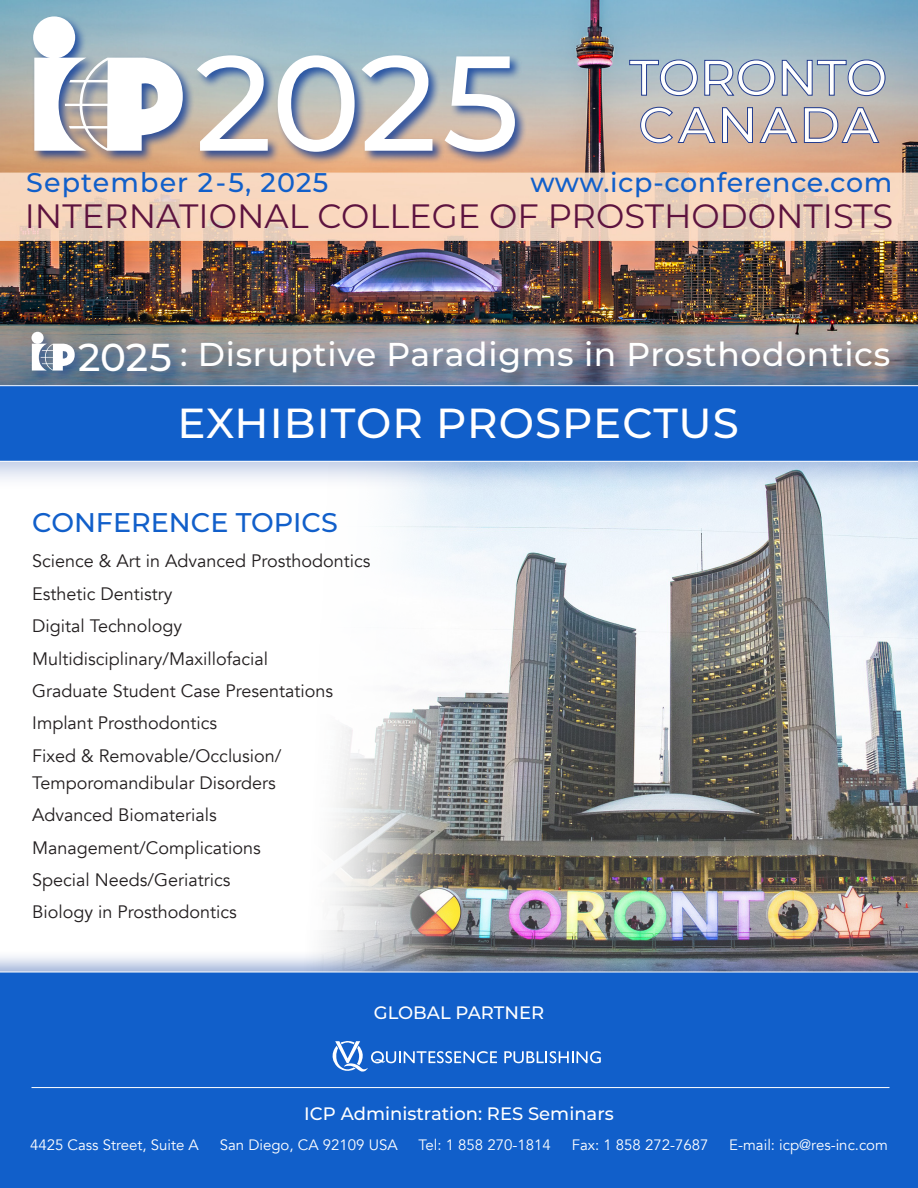
<style>
.page{position:relative;width:918px;height:1188px;background:#fff}
.page>*{position:absolute;margin:0;border:0;box-sizing:border-box;transform-origin:0 0}
.t1{font:500 134.7px "Montserrat";color:#fff}
.t2{font:500 49.8px/47.2px "Montserrat";letter-spacing:-.005em;color:#fff}
.t3{font:500 42px "Montserrat";letter-spacing:.025em;color:#fff}
.t4{font:500 38.85px "Montserrat";color:#fff}
.t5{font:33.75px "Montserrat";color:#5d133f}
.t6{font:500 33px "Montserrat";letter-spacing:.02em;color:#fff}
.Sidebar_Subtitles{font:500 27px "Montserrat";letter-spacing:.01em;color:#115fca}
.Sidebar_Subtitles-2{font:500 27px "Montserrat";letter-spacing:.04em;color:#115fca}
.Sidebar_1{font:18px/27px "Avenir";color:#231f20}
.Sidebar_Subtitles-3{font:500 18px "Montserrat";color:#fff}
.Sidebar_1-2{font:15px "Avenir";color:#fff}
</style>
<div class="page">
<img style="left:323px;top:491px;width:595px;height:459px">
<img style="left:323px;top:491px;width:389px;height:439px">
<img style="left:0;top:0;width:918px;height:369px">
<div style="left:0;top:950px;width:918px;height:238px;background:#039;opacity:.4"></div>
<div style="left:0;top:972px;width:918px;height:216px;background:#115fca"></div>
<div style="left:0;top:369px;width:918px;height:122px;background:#039;opacity:.3"></div>
<div style="left:0;top:385px;width:918px;height:77px;background:#115fca"></div>
<div style="left:31px;top:14px;width:497px;height:151px;background:#039;opacity:.77"></div>
<div style="left:33px;top:16px;width:42px;height:42px;background:#fff;border-radius:50%"></div>
<svg style="left:34px;top:58px;width:149px;height:93px"></svg>
<svg style="left:629px;top:59px;width:69px;height:37px;background:#a0afbf"></svg>
<svg style="left:704px;top:59px;width:71px;height:37px;background:#a1aebe"></svg>
<svg style="left:782px;top:59px;width:104px;height:37px;background:#9eabba"></svg>
<svg style="left:640px;top:107px;width:76px;height:36px;background:#bdada9"></svg>
<svg style="left:722px;top:107px;width:31px;height:36px"></svg>
<svg style="left:759px;top:107px;width:38px;height:36px"></svg>
<svg style="left:804px;top:107px;width:76px;height:36px;background:#b1a09e"></svg>
<div style="left:29px;top:330px;width:155px;height:54px;background:#039;opacity:.4"></div>
<div style="left:32px;top:332px;width:12px;height:12px;background:#fff;border-radius:50%"></div>
<svg style="left:32px;top:344px;width:43px;height:27px"></svg>
<div style="left:181px;top:341px;width:723px;height:47px;background:#231f20;opacity:.4"></div>
<svg style="left:504px;top:1051px;width:97px;height:12px"></svg>
<svg style="left:333px;top:1041px;width:164px;height:31px;background:#3c7bd3"></svg>
<hr style="left:32px;top:1087px;width:858px;height:1px;background:#fff">
<p class="t1" style="left:195px;top:9px;width:326px">2025</p>
<p class="t2" style="left:629px;top:52px;width:260px">TORONTO<br>CANADA</p>
<p class="Sidebar_Subtitles" style="left:530px;top:164px;width:363px">www.icp-conference.com</p>
<p class="Sidebar_Subtitles-2" style="left:26px;top:164px;width:303px">September 2-5, 2025</p>
<p class="t5" style="left:25px;top:193px;width:870px">INTERNATIONAL COLLEGE OF PROSTHODONTISTS</p>
<p class="t4" style="left:78px;top:330px;width:95px">2025</p>
<p class="t6" style="left:180px;top:332px;width:712px">: Disruptive Paradigms in Prosthodontics</p>
<p class="t3" style="left:177px;top:393px;width:563px">EXHIBITOR PROSPECTUS</p>
<p class="Sidebar_Subtitles" style="left:32px;top:504px;width:307px">CONFERENCE TOPICS</p>
<p class="Sidebar_1" style="left:32px;top:548px;width:340px">Science &amp; Art in Advanced Prosthodontics</p>
<p class="Sidebar_1" style="left:32px;top:580px;width:142px">Esthetic Dentistry</p>
<p class="Sidebar_1" style="left:32px;top:613px;width:151px">Digital Technology</p>
<p class="Sidebar_1" style="left:32px;top:645px;width:237px">Multidisciplinary/Maxillofacial</p>
<p class="Sidebar_1" style="left:32px;top:678px;width:302px">Graduate Student Case Presentations</p>
<p class="Sidebar_1" style="left:32px;top:710px;width:187px">Implant Prosthodontics</p>
<p class="Sidebar_1" style="left:32px;top:742px;width:251px">Fixed &amp; Removable/Occlusion/<br>Temporomandibular Disorders</p>
<p class="Sidebar_1" style="left:32px;top:802px;width:186px">Advanced Biomaterials</p>
<p class="Sidebar_1" style="left:32px;top:834px;width:230px">Management/Complications</p>
<p class="Sidebar_1" style="left:32px;top:867px;width:200px">Special Needs/Geriatrics</p>
<p class="Sidebar_1" style="left:32px;top:899px;width:206px">Biology in Prosthodontics</p>
<p class="Sidebar_Subtitles-3" style="left:374px;top:1000px;width:172px">GLOBAL PARTNER</p>
<p class="Sidebar_Subtitles-3" style="left:304px;top:1101px;width:311px">ICP Administration: RES Seminars</p>
<p class="Sidebar_1-2" style="left:30px;top:1136px;width:170px">4425 Cass Street, Suite A</p>
<p class="Sidebar_1-2" style="left:220px;top:1136px;width:179px">San Diego, CA 92109 USA</p>
<p class="Sidebar_1-2" style="left:419px;top:1136px;width:134px">Tel: 1 858 270-1814</p>
<p class="Sidebar_1-2" style="left:572px;top:1136px;width:138px">Fax: 1 858 272-7687</p>
<p class="Sidebar_1-2" style="left:729px;top:1136px;width:160px">E-mail: icp@res-inc.com</p>
</div>
